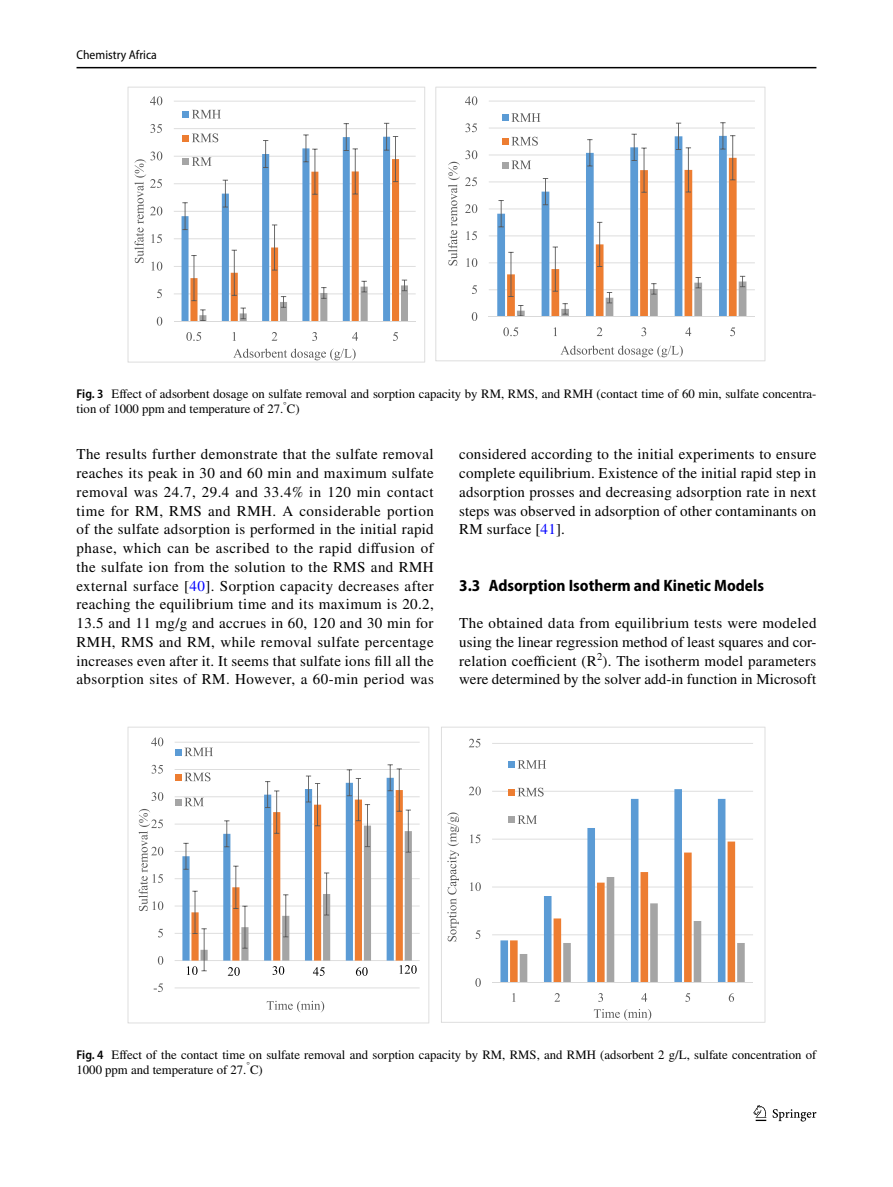
<style>
.page{position:relative;width:893px;height:1187px;background:#fff}
.page>*{position:absolute;margin:0;border:0;box-sizing:border-box;transform-origin:0 0}
.t1{font:700 semi-condensed 16.5px "Myriad Pro";color:#000}
.t2{font:15px/18.8px "STIX";letter-spacing:.01em;color:#000;text-align:justify}
.t3{font:12.75px/15px "STIX";color:#000}
.t4{font:semi-condensed 12.75px "Myriad Pro";color:#000}
.s1{font-family:"Myriad Pro";font-weight:600;font-stretch:semi-condensed}
.s2{color:#00f}
</style>
<div class="page">
<hr style="left:77px;top:67px;width:739px;height:1px;background:#000">
<svg style="left:753px;top:1105px;width:13px;height:15px"></svg>
<svg style="left:773px;top:1109px;width:43px;height:12px"></svg>
<svg style="left:128px;top:87px;width:297px;height:275px"></svg>
<svg style="left:435px;top:87px;width:330px;height:274px"></svg>
<svg style="left:128px;top:726px;width:301px;height:297px"></svg>
<svg style="left:182px;top:764px;width:235px;height:211px"></svg>
<svg style="left:441px;top:726px;width:324px;height:296px"></svg>
<p class="t4" style="left:77px;top:48px;width:82px">Chemistry Africa</p>
<p class="t3" style="left:77px;top:386px;width:741px"><span class="s1">Fig. 3</span> Effect of adsorbent dosage on sulfate removal and sorption capacity by RM, RMS, and RMH (contact time of 60 min, sulfate concentra&shy;tion of 1000 ppm and temperature of 27.<sup>°</sup>C)</p>
<p class="t2" style="left:77px;top:446px;width:359px">The results further demonstrate that the sulfate removal reaches its peak in 30 and 60 min and maximum sulfate removal was 24.7, 29.4 and 33.4% in 120 min contact time for RM, RMS and RMH. A considerable portion of the sulfate adsorption is performed in the initial rapid phase, which can be ascribed to the rapid diffusion of the sulfate ion from the solution to the RMS and RMH external surface [<span class="s2">40</span>]. Sorption capacity decreases after reaching the equilibrium time and its maximum is 20.2, 13.5 and 11 mg/g and accrues in 60, 120 and 30 min for RMH, RMS and RM, while removal sulfate percentage increases even after it. It seems that sulfate ions fill all the absorption sites of RM. However, a 60-min period was</p>
<p class="t2" style="left:459px;top:446px;width:359px">considered according to the initial experiments to ensure complete equilibrium. Existence of the initial rapid step in adsorption prosses and decreasing adsorption rate in next steps was observed in adsorption of other contaminants on RM surface [<span class="s2">41</span>].</p>
<p class="t1" style="left:459px;top:575px;width:306px">3.3 Adsorption Isotherm and Kinetic Models</p>
<p class="t2" style="left:459px;top:614px;width:359px">The obtained data from equilibrium tests were modeled using the linear regression method of least squares and cor&shy;relation coefficient (R<sup>2</sup>). The isotherm model parameters were determined by the solver add-in function in Microsoft</p>
<p class="t3" style="left:77px;top:1047px;width:741px"><span class="s1">Fig. 4</span> Effect of the contact time on sulfate removal and sorption capacity by RM, RMS, and RMH (adsorbent 2 g/L, sulfate concentration of<br>1000 ppm and temperature of 27.<sup>°</sup>C)</p>
</div>
